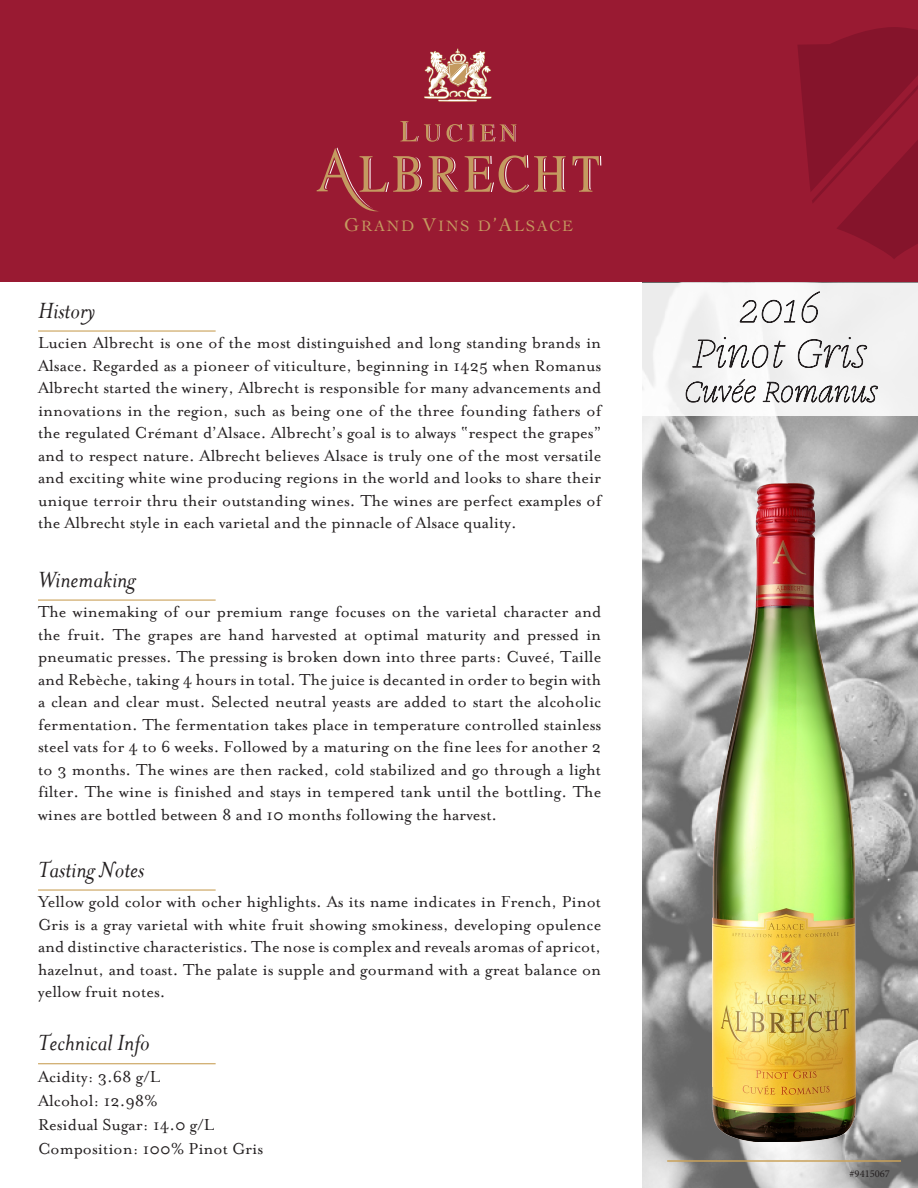
<style>
.page{position:relative;width:918px;height:1188px;background:#fff}
.page>*{position:absolute;margin:0;border:0;box-sizing:border-box;transform-origin:0 0}
.t1{font:italic 25.5px "Mrs Eaves";color:#231f20}
.t2{font:18px/22.5px "Mrs Eaves Roman";color:#231f20;text-align:justify}
.t3{font:15.75px "Cochin LT";letter-spacing:.1em;color:#c49a60}
.t4{font:10.5px "Minion Pro";color:#231f20}
.s1{font-size:19.35px}
</style>
<div class="page">
<img style="left:642px;top:282px;width:276px;height:906px">
<hr style="left:667px;top:1160px;width:234px;height:2px;background:#caa25b">
<img style="left:713px;top:484px;width:143px;height:658px">
<hr style="left:38px;top:330px;width:178px;height:2px;background:#caa25b">
<hr style="left:38px;top:600px;width:178px;height:1px;background:#caa25b">
<hr style="left:38px;top:889px;width:178px;height:2px;background:#caa25b">
<hr style="left:38px;top:1063px;width:178px;height:1px;background:#caa25b">
<div style="left:0;top:0;width:918px;height:282px;background:#991a32"></div>
<svg style="left:797px;top:27px;width:121px;height:232px"></svg>
<svg style="left:424px;top:48px;width:68px;height:54px"></svg>
<svg style="left:317px;top:121px;width:284px;height:90px"></svg>
<div style="left:639px;top:283px;width:279px;height:132px;background:#f2f2f2"></div>
<svg style="left:739px;top:291px;width:81px;height:32px"></svg>
<svg style="left:692px;top:337px;width:94px;height:31px"></svg>
<svg style="left:798px;top:337px;width:70px;height:31px"></svg>
<svg style="left:686px;top:379px;width:70px;height:24px"></svg>
<svg style="left:762px;top:381px;width:116px;height:22px"></svg>
<p class="t3" style="left:344px;top:217px;width:230px"><span class="s1">G</span>RAND <span class="s1">V</span>INS D<span class="s1">’A</span>LSACE</p>
<p class="t1" style="left:38px;top:297px;width:59px">History</p>
<p class="t2" style="left:38px;top:332px;width:565px">Lucien Albrecht is one of the most distinguished and long standing brands in Alsace. Regarded as a pioneer of viticulture, beginning in 1425 when Romanus Albrecht started the winery, Albrecht is responsible for many advancements and innovations in the region, such as being one of the three founding fathers of the regulated Crémant d’Alsace. Albrecht’s goal is to always “respect the grapes” and to respect nature. Albrecht believes Alsace is truly one of the most versatile and exciting white wine producing regions in the world and looks to share their unique terroir thru their outstanding wines. The wines are perfect examples of the Albrecht style in each varietal and the pinnacle of Alsace quality.</p>
<p class="t1" style="left:38px;top:566px;width:99px">Winemaking</p>
<p class="t2" style="left:38px;top:601px;width:565px">The winemaking of our premium range focuses on the varietal character and the fruit. The grapes are hand harvested at optimal maturity and pressed in pneumatic presses. The pressing is broken down into three parts: Cuveé, Taille and Rebèche, taking 4 hours in total. The juice is decanted in order to begin with a clean and clear must. Selected neutral yeasts are added to start the alcoholic fermentation. The fermentation takes place in temperature controlled stainless steel vats for 4 to 6 weeks. Followed by a maturing on the fine lees for another 2 to 3 months. The wines are then racked, cold stabilized and go through a light filter. The wine is finished and stays in tempered tank until the bottling. The wines are bottled between 8 and 10 months following the harvest.</p>
<p class="t1" style="left:38px;top:856px;width:108px">Tasting Notes</p>
<p class="t2" style="left:38px;top:891px;width:565px">Yellow gold color with ocher highlights. As its name indicates in French, Pinot Gris is a gray varietal with white fruit showing smokiness, developing opulence and distinctive characteristics. The nose is complex and reveals aromas of apricot, hazelnut, and toast. The palate is supple and gourmand with a great balance on yellow fruit notes.</p>
<p class="t1" style="left:38px;top:1029px;width:113px">Technical Info</p>
<p class="t2" style="left:38px;top:1066px;width:124px">Acidity: 3.68 g/L</p>
<p class="t2" style="left:38px;top:1090px;width:121px">Alcohol: 12.98%</p>
<p class="t2" style="left:38px;top:1114px;width:178px">Residual Sugar: 14.0 g/L</p>
<p class="t2" style="left:38px;top:1138px;width:227px">Composition: 100% Pinot Gris</p>
<p class="t4" style="left:850px;top:1167px;width:42px">#9415067</p>
</div>
